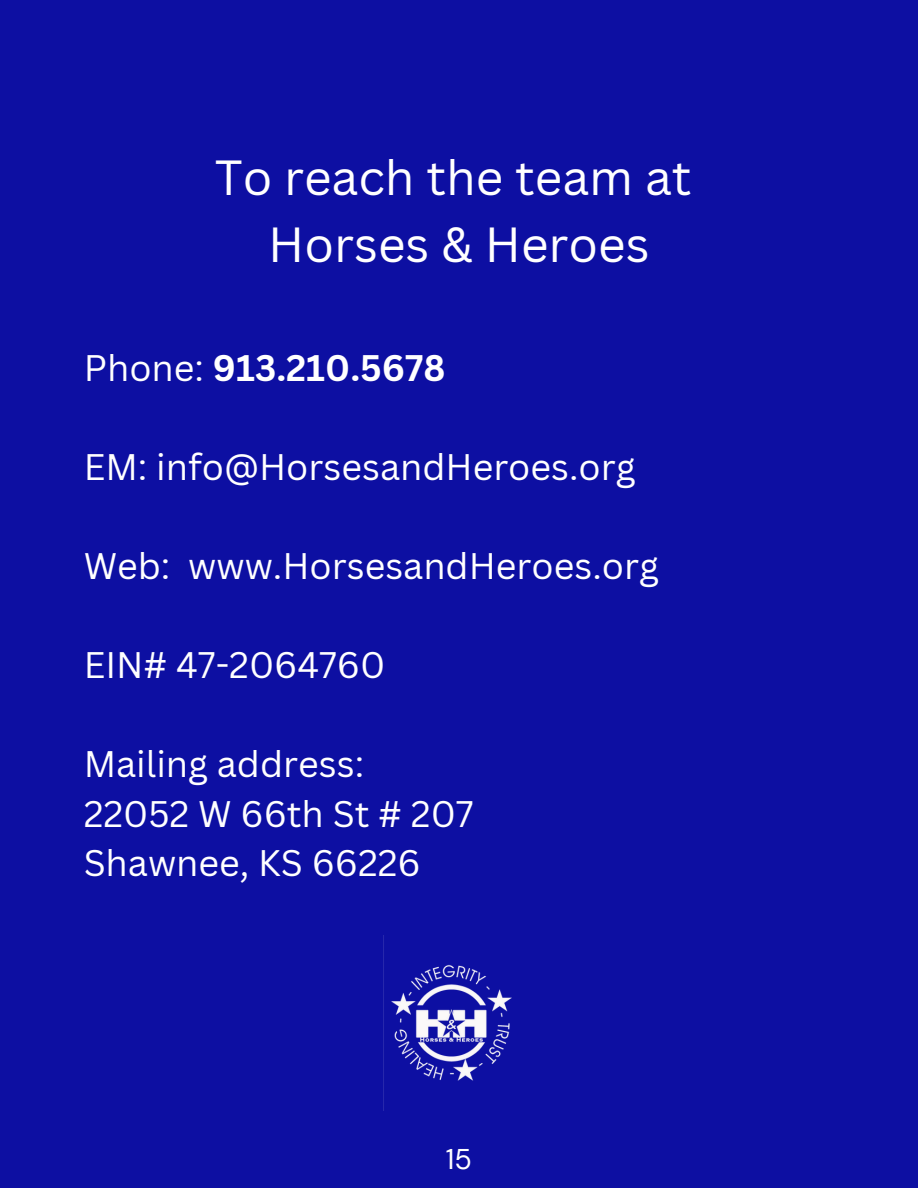
<style>
.page{position:relative;width:918px;height:1188px;background:#0d0fa2}
.page>*{position:absolute;margin:0;border:0;box-sizing:border-box;transform-origin:0 0}
.t1{font:48px/66.3px "Canva Sans";color:#fff;text-align:center}
.t2{font:36px "Canva Sans";color:#fff}
.t3{font:700 36px "Canva Sans";color:#fff}
.t4{font:28.5px "DM Sans";color:#fff}
.s1{font-weight:400}
</style>
<div class="page">
<img style="left:383px;top:935px;width:129px;height:176px">
<p class="t1" style="left:215px;top:144px;width:478px">To reach the team at<br>Horses &amp; Heroes</p>
<p class="t3" style="left:84px;top:343px;width:363px"><span class="s1">Phone:</span> 913.210.5678</p>
<p class="t2" style="left:84px;top:442px;width:554px">EM: info@HorsesandHeroes.org</p>
<h2 class="t2" style="left:84px;top:541px;width:577px">Web: www.HorsesandHeroes.org</h2>
<p class="t2" style="left:84px;top:640px;width:303px">EIN# 47-2064760</p>
<p class="t2" style="left:84px;top:739px;width:282px">Mailing address:</p>
<p class="t2" style="left:84px;top:788px;width:392px">22052 W 66th St # 207</p>
<p class="t2" style="left:84px;top:838px;width:338px">Shawnee, KS 66226</p>
<h1 class="t4" style="left:446px;top:1141px;width:28px">15</h1>
</div>
